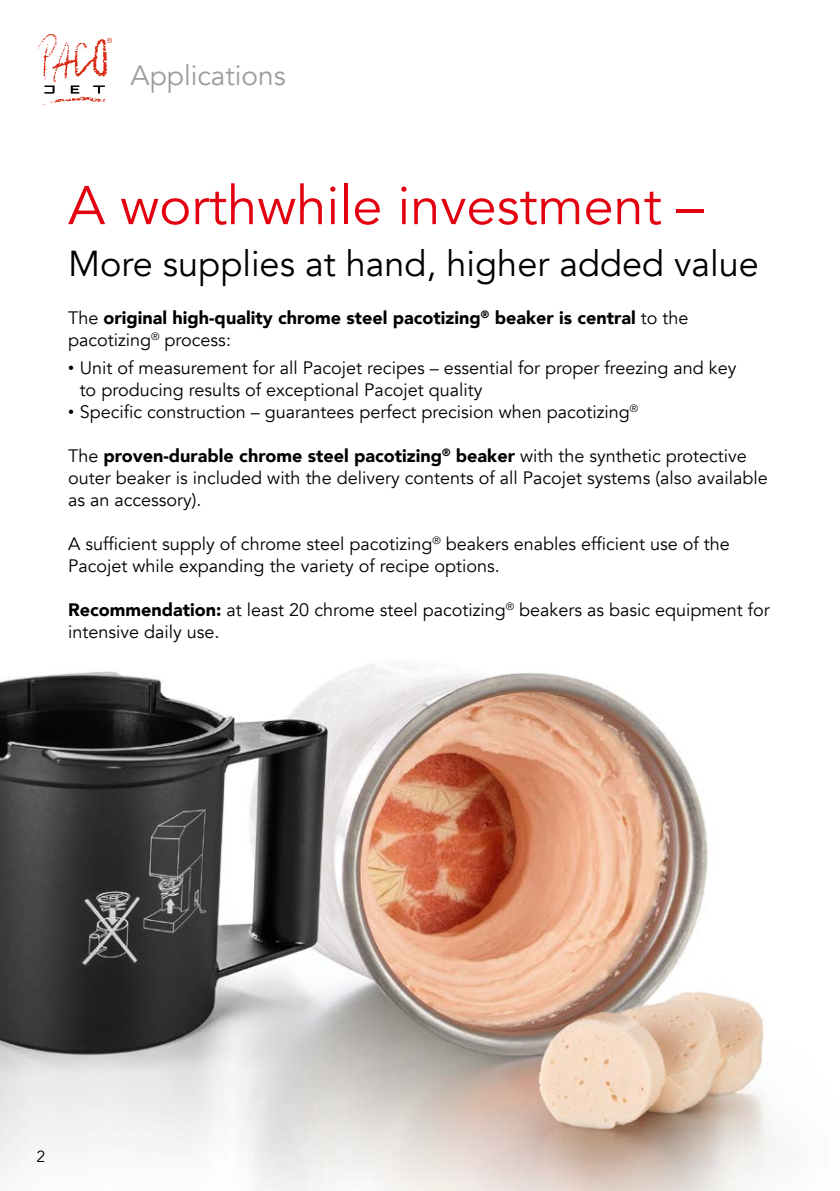
<style>
.page{position:relative;width:840px;height:1191px;background:#fff}
.page>*{position:absolute;margin:0;border:0;box-sizing:border-box;transform-origin:0 0}
.t1{font:54px "Avenir";color:#e3000f}
.t2{font:36px "Avenir";color:#000}
.t3{font:28px "Avenir";color:#9c9d9d}
.t4{font:18px/22px "Avenir";color:#000}
.t5{font:900 18px/22px "Avenir";color:#000}
.t6{font:16px "Avenir";color:#000}
.s1{font-weight:400}
.s2{font-size:12px}
.s3{font-weight:900}
</style>
<div class="page">
<img style="left:0;top:662px;width:770px;height:529px">
<svg style="left:38px;top:34px;width:74px;height:72px"></svg>
<h3 class="t3" style="left:130px;top:58px;width:157px">Applications</h3>
<h1 class="t1" style="left:68px;top:173px;width:636px">A worthwhile investment –</h1>
<h2 class="t2" style="left:68px;top:242px;width:692px">More supplies at hand, higher added value</h2>
<p class="t5" style="left:68px;top:306px;width:621px"><span class="s1">The</span> original high-quality chrome steel pacotizing<sup>®</sup> beaker is central <span class="s1">to the pacotizing</span><sup>®</sup> <span class="s1">process:</span></p>
<p class="t4" style="left:80px;top:357px;width:657px;text-indent:-12px"><span class="s2">•</span> Unit of measurement for all Pacojet recipes – essential for proper freezing and key to producing results of exceptional Pacojet quality</p>
<p class="t4" style="left:68px;top:401px;width:571px"><span class="s2">•</span> Specific construction – guarantees perfect precision when pacotizing<sup>®</sup></p>
<p class="t4" style="left:68px;top:445px;width:700px">The <span class="s3">proven-durable chrome steel pacotizing</span><sup>®</sup> <span class="s3">beaker</span> with the synthetic protective outer beaker is included with the delivery contents of all Pacojet systems (also available as an accessory).</p>
<p class="t4" style="left:68px;top:533px;width:663px">A sufficient supply of chrome steel pacotizing<sup>®</sup> beakers enables efficient use of the<br>Pacojet while expanding the variety of recipe options.</p>
<p class="t4" style="left:68px;top:599px;width:703px"><span class="s3">Recommendation:</span> at least 20 chrome steel pacotizing<sup>®</sup> beakers as basic equipment for intensive daily use.</p>
<p class="t6" style="left:36px;top:1146px;width:10px">2</p>
</div>
